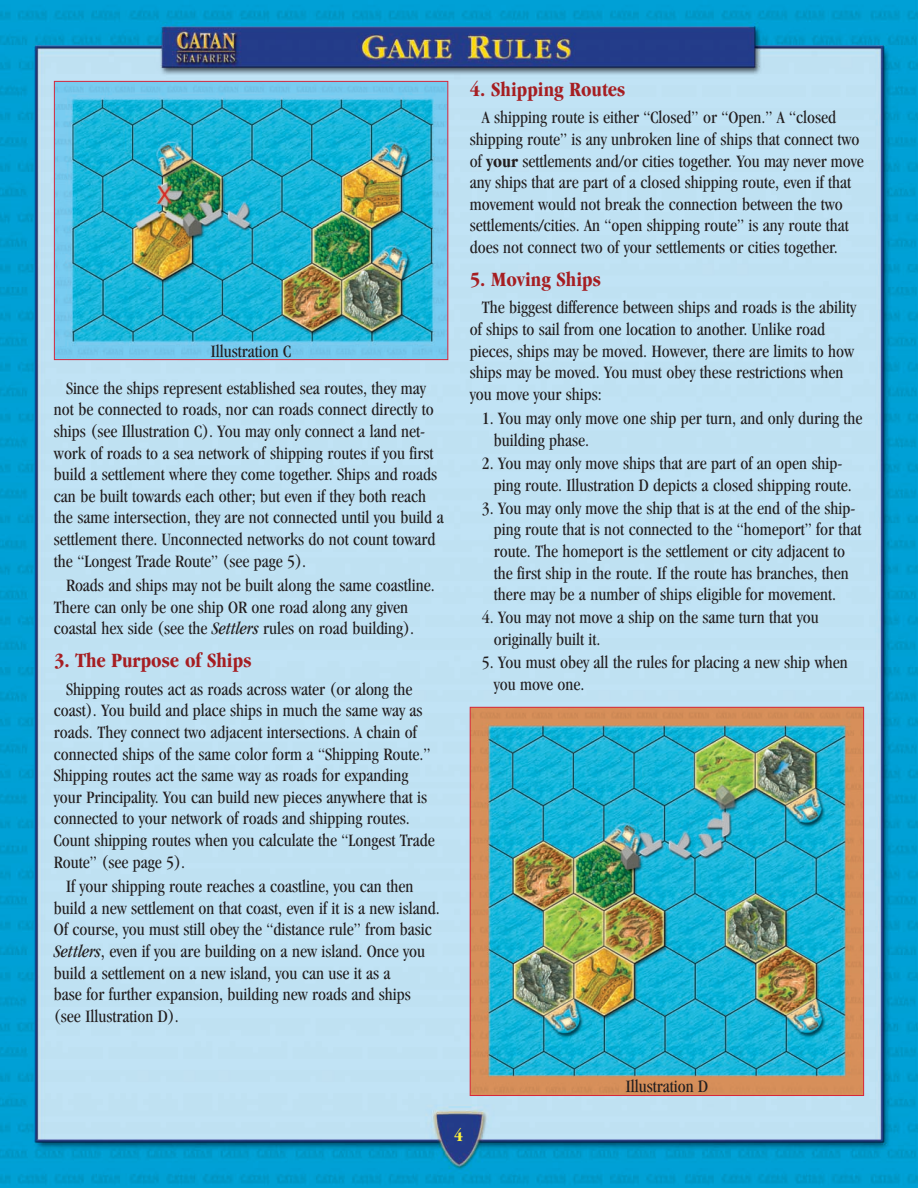
<style>
.page{position:relative;width:918px;height:1188px;background:#fff}
.page>*{position:absolute;margin:0;border:0;box-sizing:border-box;transform-origin:0 0}
.t1{font:700 condensed 21px "Garamond";color:#a61e22}
.t2{font:condensed 18px/21.6px "Garamond";color:#231f20}
.t3{font:700 condensed 18px "Garamond";color:#fff33c}
.s1{font-style:italic}
.s2{font-weight:700}
</style>
<div class="page">
<img style="left:0;top:0;width:918px;height:1188px">
<img style="left:56px;top:83px;width:390px;height:275px">
<div style="left:54px;top:81px;width:394px;height:279px;border:1px solid #d7263b"></div>
<img style="left:472px;top:709px;width:390px;height:385px">
<div style="left:470px;top:707px;width:394px;height:389px;border:1px solid #d7263b"></div>
<p class="t2" style="left:211px;top:341px;width:82px">Illustration C</p>
<p class="t2" style="left:54px;top:379px;width:391px;text-indent:12px">Since the ships represent established sea routes, they may not be connected to roads, nor can roads connect directly to ships (see Illustration C). You may only connect a land net&shy;work of roads to a sea network of shipping routes if you first build a settlement where they come together. Ships and roads can be built towards each other; but even if they both reach the same intersection, they are not connected until you build a settlement there. Unconnected networks do not count toward the “Longest Trade Route” (see page 5).</p>
<p class="t2" style="left:54px;top:576px;width:382px;text-indent:12px">Roads and ships may not be built along the same coastline.<br>There can only be one ship OR one road along any given coastal hex side (see the <span class="s1">Settlers</span> rules on road building).</p>
<p class="t1" style="left:54px;top:653px;width:199px">3. The Purpose of Ships</p>
<p class="t2" style="left:54px;top:680px;width:382px;text-indent:12px">Shipping routes act as roads across water (or along the coast). You build and place ships in much the same way as roads. They connect two adjacent intersections. A chain of connected ships of the same color form a “Shipping Route.” Shipping routes act the same way as roads for expanding your Principality. You can build new pieces anywhere that is connected to your network of roads and shipping routes.<br>Count shipping routes when you calculate the “Longest Trade Route” (see page 5).</p>
<p class="t2" style="left:54px;top:877px;width:387px;text-indent:12px">If your shipping route reaches a coastline, you can then build a new settlement on that coast, even if it is a new island.<br>Of course, you must still obey the “distance rule” from basic <span class="s1">Settlers</span>, even if you are building on a new island. Once you build a settlement on a new island, you can use it as a<br>base for further expansion, building new roads and ships (see Illustration D).</p>
<p class="t1" style="left:470px;top:81px;width:157px">4. Shipping Routes</p>
<p class="t2" style="left:470px;top:108px;width:395px;text-indent:12px">A shipping route is either “Closed” or “Open.” A “closed shipping route” is any unbroken line of ships that connect two of <span class="s2">your</span> settlements and/or cities together. You may never move any ships that are part of a closed shipping route, even if that movement would not break the connection between the two settlements/cities. An “open shipping route” is any route that does not connect two of your settlements or cities together.</p>
<p class="t1" style="left:470px;top:271px;width:133px">5. Moving Ships</p>
<p class="t2" style="left:470px;top:298px;width:388px;text-indent:12px">The biggest difference between ships and roads is the ability of ships to sail from one location to another. Unlike road pieces, ships may be moved. However, there are limits to how ships may be moved. You must obey these restrictions when you move your ships:</p>
<p class="t2" style="left:494px;top:409px;width:370px;text-indent:-12px">1. You may only move one ship per turn, and only during the building phase.</p>
<p class="t2" style="left:494px;top:454px;width:359px;text-indent:-12px">2. You may only move ships that are part of an open ship&shy;ping route. Illustration D depicts a closed shipping route.</p>
<p class="t2" style="left:494px;top:499px;width:369px;text-indent:-12px">3. You may only move the ship that is at the end of the ship&shy;ping route that is not connected to the “homeport” for that route. The homeport is the settlement or city adjacent to the first ship in the route. If the route has branches, then there may be a number of ships eligible for movement.</p>
<p class="t2" style="left:494px;top:608px;width:326px;text-indent:-12px">4. You may not move a ship on the same turn that you originally built it.</p>
<p class="t2" style="left:494px;top:653px;width:355px;text-indent:-12px">5. You must obey all the rules for placing a new ship when you move one.</p>
<p class="t3" style="left:454px;top:1128px;width:10px">4</p>
<p class="t2" style="left:626px;top:1077px;width:84px">Illustration D</p>
</div>
